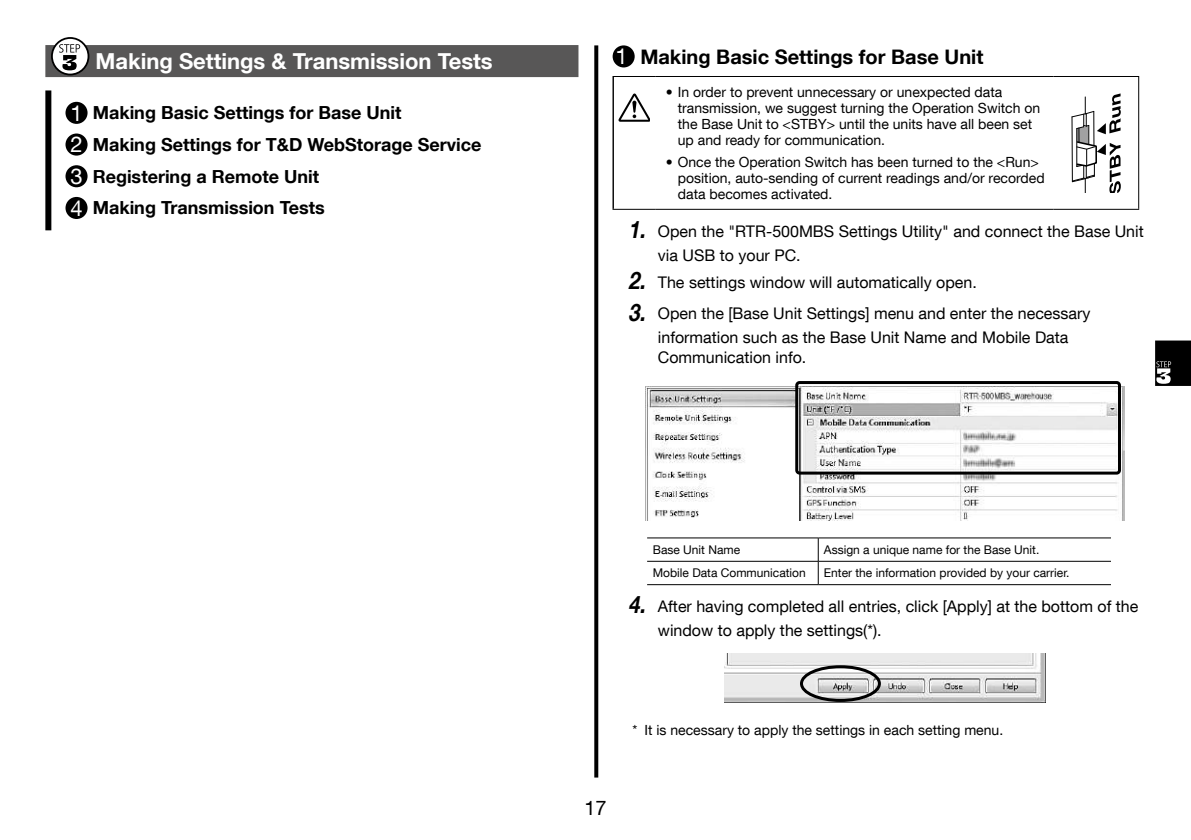
<style>
.page{position:relative;width:1191px;height:840px;background:#fff}
.page>*{position:absolute;margin:0;border:0;box-sizing:border-box;transform-origin:0 0}
.t1{font:700 22px "Helvetica Neue LT Com";color:#fff}
.t2{font:700 20px "Helvetica Neue LT Com";color:#000}
.t3{font:20px "Helvetica Neue LT Com";color:#000}
.t4{font:700 18px/31.6px "Helvetica Neue LT Com";color:#000}
.t5{font:16px/24px "Helvetica Neue LT Com";color:#000}
.t6{font:14px/16px "Helvetica Neue LT Com";color:#000}
.t7{font:12px "Helvetica Neue LT Com";color:#000}
.s1{font-weight:400;font-size:22px;color:#fff}
.s2{font-weight:700;font-style:italic;font-size:24px}
</style>
<div class="page">
<svg style="left:1155px;top:340px;width:36px;height:46px;background:#202020"></svg>
<svg style="left:594px;top:45px;width:4px;height:732px;background:#121212"></svg>
<div style="left:45px;top:45px;width:533px;height:32px;background:#585757"></div>
<svg style="left:51px;top:37px;width:38px;height:38px"></svg>
<div style="left:45px;top:90px;width:6px;height:140px;background:#000"></div>
<div style="left:65px;top:102px;width:23px;height:22px;background:#000;border-radius:50%"></div>
<div style="left:65px;top:133px;width:23px;height:22px;background:#000;border-radius:50%"></div>
<div style="left:65px;top:165px;width:23px;height:22px;background:#000;border-radius:50%"></div>
<div style="left:65px;top:197px;width:23px;height:22px;background:#000;border-radius:50%"></div>
<div style="left:612px;top:45px;width:22px;height:22px;background:#000;border-radius:50%"></div>
<hr style="left:612px;top:77px;width:2px;height:132px;background:#000">
<hr style="left:612px;top:76px;width:43px;height:1px;background:#000">
<hr style="left:612px;top:209px;width:43px;height:1px;background:#000">
<hr style="left:655px;top:76px;width:398px;height:1px;background:#000">
<hr style="left:655px;top:209px;width:398px;height:1px;background:#000">
<hr style="left:1138px;top:77px;width:1px;height:132px;background:#000">
<hr style="left:1053px;top:76px;width:86px;height:1px;background:#000">
<hr style="left:1053px;top:209px;width:86px;height:1px;background:#000">
<svg style="left:618px;top:93px;width:32px;height:29px"></svg>
<svg style="left:1071px;top:93px;width:49px;height:99px"></svg>
<img style="left:646px;top:386px;width:478px;height:134px">
<div style="left:795px;top:381px;width:326px;height:93px;border:3px solid #000;border-radius:3px"></div>
<hr style="left:647px;top:537px;width:171px;height:1px;background:#000">
<hr style="left:818px;top:537px;width:293px;height:1px;background:#000">
<hr style="left:647px;top:560px;width:171px;height:1px;background:#000">
<hr style="left:818px;top:560px;width:293px;height:1px;background:#000">
<svg style="left:818px;top:538px;width:1px;height:46px"></svg>
<hr style="left:647px;top:584px;width:171px;height:1px;background:#000">
<hr style="left:818px;top:584px;width:293px;height:1px;background:#000">
<img style="left:725px;top:653px;width:320px;height:49px">
<div style="left:800px;top:665px;width:81px;height:36px;border:3px solid #000;border-radius:50%"></div>
<h1 class="t1" style="left:95px;top:47px;width:399px">Making Settings &amp; Transmission Tests</h1>
<p class="t4" style="left:70px;top:96px;width:412px"><span class="s1">1</span> Making Basic Settings for Base Unit<br><span class="s1">2</span> Making Settings for T&amp;D WebStorage Service <span class="s1">3</span> Registering a Remote Unit<br><span class="s1">4</span> Making Transmission Tests</p>
<h2 class="t2" style="left:615px;top:44px;width:369px"><span class="s1">1</span> Making Basic Settings for Base Unit</h2>
<p class="t6" style="left:678px;top:84px;width:364px;text-indent:-12px">• In order to prevent unnecessary or unexpected data transmission, we suggest turning the Operation Switch on the Base Unit to &lt;STBY&gt; until the units have all been set up and ready for communication.</p>
<p class="t6" style="left:678px;top:153px;width:368px;text-indent:-12px">• Once the Operation Switch has been turned to the &lt;Run&gt; position, auto-sending of current readings and/or recorded data becomes activated.</p>
<p class="t5" style="left:658px;top:218px;width:487px;text-indent:-19px"><span class="s2">.</span> Open the "RTR-500MBS Settings Utility" and connect the Base Unit via USB to your PC.</p>
<p class="t5" style="left:639px;top:266px;width:452px;line-height:31.4px"><span class="s2">.</span> The settings window will automatically open.<br><span class="s2">.</span> Open the [Base Unit Settings] menu and enter the necessary</p>
<p class="t5" style="left:658px;top:327px;width:412px;line-height:20px">information such as the Base Unit Name and Mobile Data<br>Communication info.</p>
<p class="t7" style="left:653px;top:542px;width:89px">Base Unit Name</p>
<p class="t7" style="left:824px;top:542px;width:217px">Assign a unique name for the Base Unit.</p>
<p class="t7" style="left:653px;top:565px;width:154px">Mobile Data Communication</p>
<p class="t7" style="left:824px;top:565px;width:247px">Enter the information provided by your carrier.</p>
<p class="t5" style="left:658px;top:593px;width:482px;text-indent:-19px"><span class="s2">.</span> After having completed all entries, click [Apply] at the bottom of the window to apply the settings(*).</p>
<h2 class="t3" style="left:584px;top:794px;width:24px">17</h2>
<p class="t6" style="left:632px;top:721px;width:372px">* It is necessary to apply the settings in each setting menu.</p>
</div>
